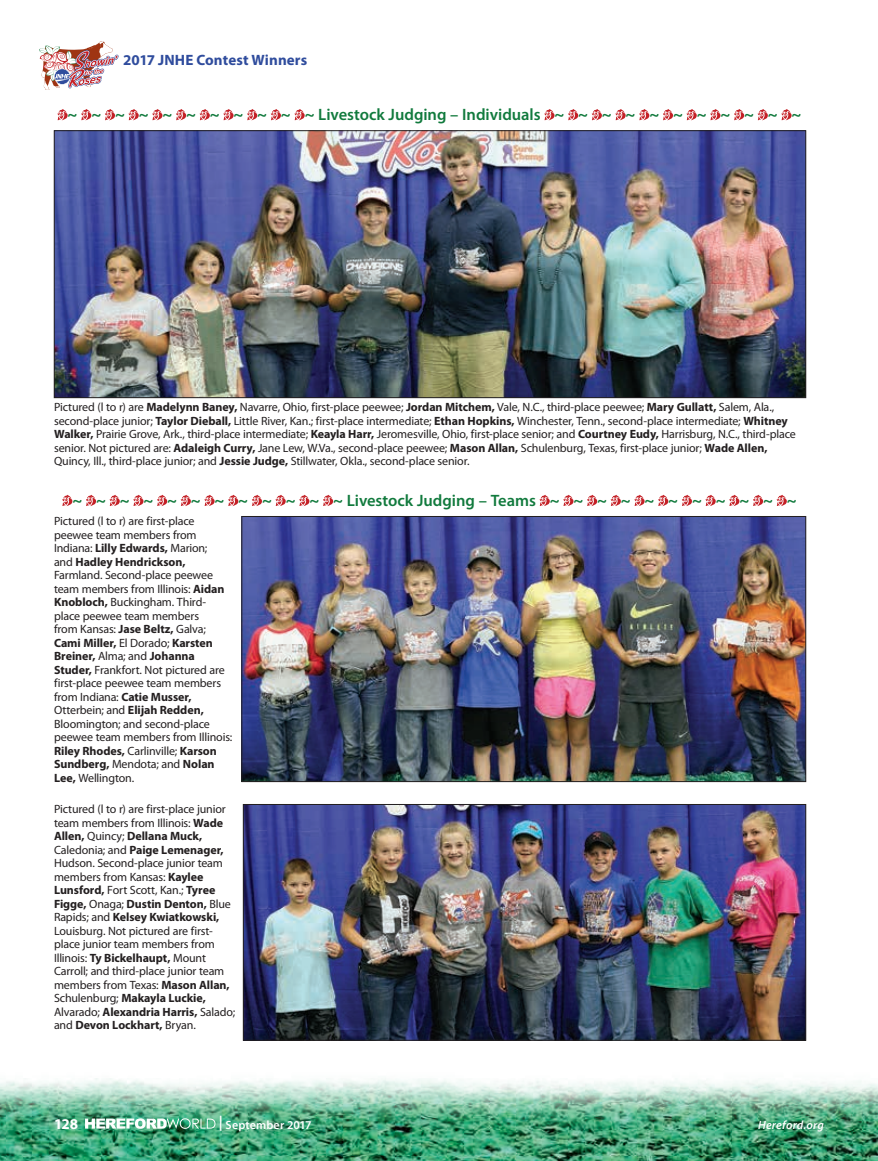
<style>
.page{position:relative;width:878px;height:1161px;background:#fff}
.page>*{position:absolute;margin:0;border:0;box-sizing:border-box;transform-origin:0 0}
.t1{font:600 16.5px "Myriad Pro";letter-spacing:-.005em;color:#117a3d}
.t2{font:700 15px "Myriad Pro";letter-spacing:.005em;color:#2f4c9d}
.t3{font:700 15px "Myriad Pro";color:#fff}
.t4{font:12px/13.5px "Myriad Pro";letter-spacing:-.015em;color:#231f20}
.t5{font:600 12px "Myriad Pro";letter-spacing:.01em;color:#fff}
.t6{font:italic 600 12px "Myriad Pro";letter-spacing:.015em;color:#fff}
.s1{font-weight:700}
.s2{font-size:15px}
</style>
<div class="page">
<svg style="left:39px;top:41px;width:80px;height:49px"></svg>
<img style="left:0;top:1078px;width:878px;height:83px">
<svg style="left:57px;top:109px;width:11px;height:11px"></svg>
<svg style="left:81px;top:109px;width:11px;height:11px"></svg>
<svg style="left:105px;top:109px;width:10px;height:11px"></svg>
<svg style="left:128px;top:109px;width:11px;height:11px"></svg>
<svg style="left:152px;top:109px;width:11px;height:11px"></svg>
<svg style="left:176px;top:109px;width:11px;height:11px"></svg>
<svg style="left:200px;top:109px;width:10px;height:11px"></svg>
<svg style="left:223px;top:109px;width:11px;height:11px"></svg>
<svg style="left:247px;top:109px;width:11px;height:11px"></svg>
<svg style="left:271px;top:109px;width:10px;height:11px"></svg>
<svg style="left:294px;top:109px;width:11px;height:11px"></svg>
<svg style="left:544px;top:109px;width:11px;height:11px"></svg>
<svg style="left:568px;top:109px;width:10px;height:11px"></svg>
<svg style="left:591px;top:109px;width:11px;height:11px"></svg>
<svg style="left:615px;top:109px;width:11px;height:11px"></svg>
<svg style="left:639px;top:109px;width:11px;height:11px"></svg>
<svg style="left:663px;top:109px;width:10px;height:11px"></svg>
<svg style="left:686px;top:109px;width:11px;height:11px"></svg>
<svg style="left:710px;top:109px;width:11px;height:11px"></svg>
<svg style="left:734px;top:109px;width:10px;height:11px"></svg>
<svg style="left:757px;top:109px;width:11px;height:11px"></svg>
<svg style="left:781px;top:109px;width:11px;height:11px"></svg>
<svg style="left:62px;top:495px;width:11px;height:11px"></svg>
<svg style="left:86px;top:495px;width:10px;height:11px"></svg>
<svg style="left:109px;top:495px;width:11px;height:11px"></svg>
<svg style="left:133px;top:495px;width:11px;height:11px"></svg>
<svg style="left:157px;top:495px;width:11px;height:11px"></svg>
<svg style="left:181px;top:495px;width:10px;height:11px"></svg>
<svg style="left:204px;top:495px;width:11px;height:11px"></svg>
<svg style="left:228px;top:495px;width:11px;height:11px"></svg>
<svg style="left:252px;top:495px;width:10px;height:11px"></svg>
<svg style="left:275px;top:495px;width:11px;height:11px"></svg>
<svg style="left:299px;top:495px;width:11px;height:11px"></svg>
<svg style="left:323px;top:495px;width:10px;height:11px"></svg>
<svg style="left:539px;top:495px;width:11px;height:11px"></svg>
<svg style="left:563px;top:495px;width:11px;height:11px"></svg>
<svg style="left:587px;top:495px;width:10px;height:11px"></svg>
<svg style="left:610px;top:495px;width:11px;height:11px"></svg>
<svg style="left:634px;top:495px;width:11px;height:11px"></svg>
<svg style="left:658px;top:495px;width:10px;height:11px"></svg>
<svg style="left:682px;top:495px;width:10px;height:11px"></svg>
<svg style="left:705px;top:495px;width:11px;height:11px"></svg>
<svg style="left:729px;top:495px;width:11px;height:11px"></svg>
<svg style="left:753px;top:495px;width:10px;height:11px"></svg>
<svg style="left:776px;top:495px;width:11px;height:11px"></svg>
<img style="left:56px;top:132px;width:748px;height:264px">
<div style="left:54px;top:130px;width:752px;height:268px;border:1px solid #231f20"></div>
<img style="left:244px;top:518px;width:560px;height:262px">
<div style="left:242px;top:516px;width:564px;height:266px;border:1px solid #231f20"></div>
<img style="left:245px;top:806px;width:559px;height:232px">
<div style="left:243px;top:804px;width:563px;height:236px;border:1px solid #231f20"></div>
<svg style="left:85px;top:1118px;width:130px;height:11px"></svg>
<p class="t2" style="left:123px;top:52px;width:186px">2017 JNHE Contest Winners</p>
<h1 class="t1" style="left:68px;top:106px;width:735px">~ ~ ~ ~ ~ ~ ~ ~ ~ ~ ~ Livestock Judging – Individuals ~ ~ ~ ~ ~ ~ ~ ~ ~ ~ ~</h1>
<p class="t4" style="left:54px;top:401px;width:743px">Pictured (l to r) are <span class="s1">Madelynn Baney,</span> Navarre, Ohio, first-place peewee; <span class="s1">Jordan Mitchem,</span> Vale, N.C., third-place peewee; <span class="s1">Mary Gullatt,</span> Salem, Ala., second-place junior; <span class="s1">Taylor Dieball,</span> Little River, Kan.; first-place intermediate; <span class="s1">Ethan Hopkins,</span> Winchester, Tenn., second-place intermediate; <span class="s1">Whitney Walker,</span> Prairie Grove, Ark., third-place intermediate; <span class="s1">Keayla Harr,</span> Jeromesville, Ohio, first-place senior; and <span class="s1">Courtney Eudy,</span> Harrisburg, N.C., third-place senior. Not pictured are: <span class="s1">Adaleigh Curry,</span> Jane Lew, W.Va., second-place peewee; <span class="s1">Mason Allan,</span> Schulenburg, Texas, first-place junior; <span class="s1">Wade Allen, </span>Quincy, Ill., third-place junior; and <span class="s1">Jessie Judge,</span> Stillwater, Okla., second-place senior.</p>
<h1 class="t1" style="left:72px;top:492px;width:725px">~ ~ ~ ~ ~ ~ ~ ~ ~ ~ ~ ~ Livestock Judging – Teams ~ ~ ~ ~ ~ ~ ~ ~ ~ ~ ~</h1>
<p class="t4" style="left:54px;top:515px;width:180px">Pictured (l to r) are first-place peewee team members from<br>Indiana: <span class="s1">Lilly Edwards,</span> Marion;<br>and <span class="s1">Hadley Hendrickson,<br></span>Farmland. Second-place peewee team members from Illinois: <span class="s1">Aidan<br>Knobloch,</span> Buckingham. Third&shy;place peewee team members<br>from Kansas: <span class="s1">Jase Beltz,</span> Galva;<br><span class="s1">Cami Miller,</span> El Dorado; <span class="s1">Karsten<br>Breiner,</span> Alma; and <span class="s1">Johanna<br>Studer,</span> Frankfort. Not pictured are first-place peewee team members from Indiana: <span class="s1">Catie Musser,<br></span>Otterbein; and <span class="s1">Elijah Redden,<br></span>Bloomington; and second-place peewee team members from Illinois:<br><span class="s1">Riley Rhodes,</span> Carlinville; <span class="s1">Karson<br>Sundberg,</span> Mendota; and <span class="s1">Nolan<br>Lee,</span> Wellington.</p>
<p class="t4" style="left:54px;top:803px;width:183px">Pictured (l to r) are first-place junior team members from Illinois: <span class="s1">Wade Allen,</span> Quincy; <span class="s1">Dellana Muck, </span>Caledonia; and <span class="s1">Paige Lemenager, </span>Hudson. Second-place junior team members from Kansas: <span class="s1">Kaylee Lunsford,</span> Fort Scott, Kan.; <span class="s1">Tyree Figge,</span> Onaga; <span class="s1">Dustin Denton,</span> Blue Rapids; and <span class="s1">Kelsey Kwiatkowski, </span>Louisburg. Not pictured are first&shy;place junior team members from Illinois: <span class="s1">Ty Bickelhaupt,</span> Mount Carroll; and third-place junior team members from Texas: <span class="s1">Mason Allan, </span>Schulenburg; <span class="s1">Makayla Luckie, </span>Alvarado; <span class="s1">Alexandria Harris,</span> Salado; and <span class="s1">Devon Lockhart,</span> Bryan.</p>
<p class="t3" style="left:54px;top:1115px;width:26px">128</p>
<p class="t5" style="left:219px;top:1118px;width:94px"><span class="s2">|</span> September 2017</p>
<p class="t6" style="left:758px;top:1118px;width:67px">Hereford.org</p>
</div>
